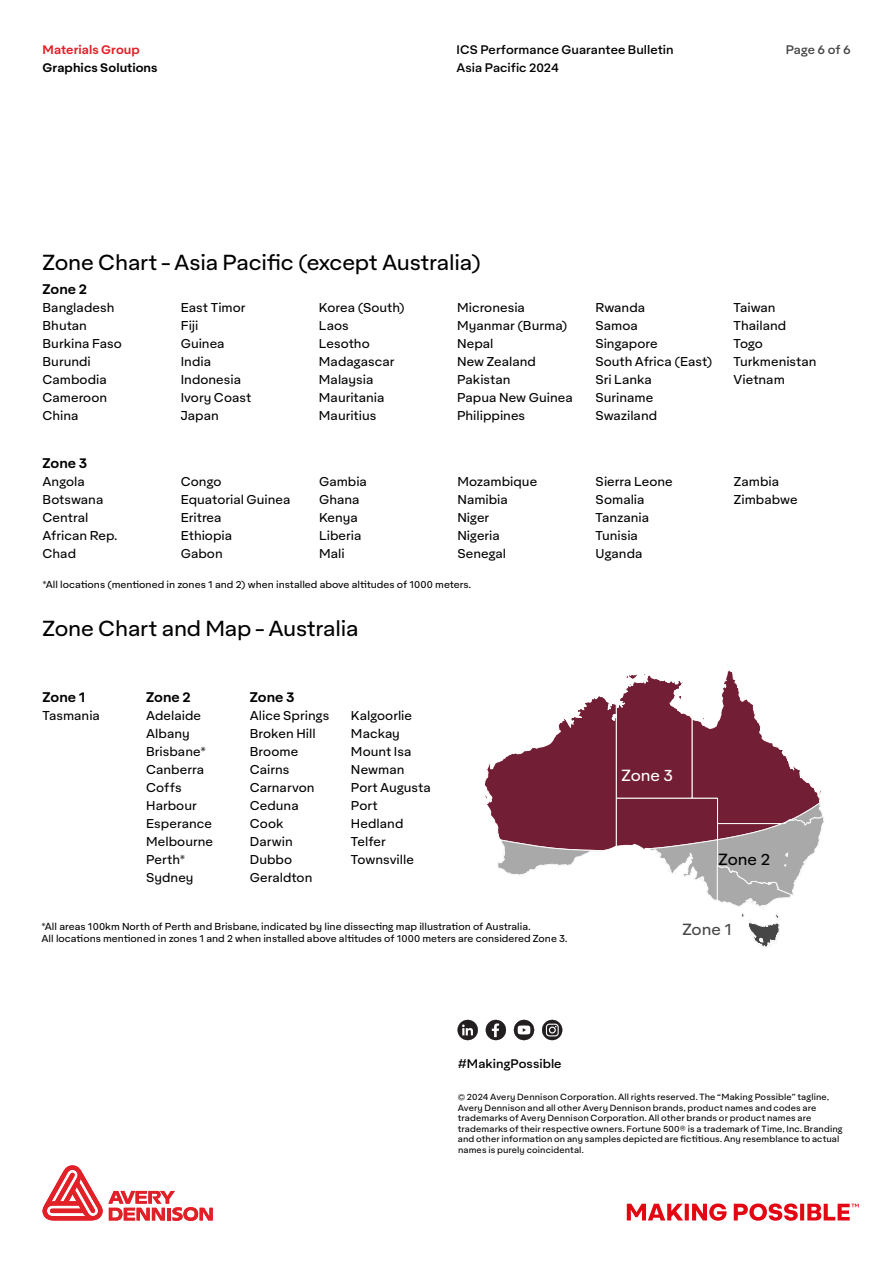
<style>
.page{position:relative;width:893px;height:1263px;background:#fff}
.page>*{position:absolute;margin:0;border:0;box-sizing:border-box;transform-origin:0 0}
.t1{font:21px "Aktifo A";letter-spacing:-.01em;color:#000}
.t2{font:15.6px "Aktifo A";color:#fff}
.t3{font:15.6px "Aktifo A";color:#000}
.t4{font:15.6px "Aktifo A";color:#464646}
.t5{font:600 13.5px "Aktifo A";letter-spacing:.005em;color:#000}
.t6{font:12.3px/18px "Aktifo A";color:#000}
.t7{font:500 12px/18px "Aktifo A";letter-spacing:.005em;color:#000}
.t8{font:600 12px "Aktifo A";letter-spacing:.005em;color:#000}
.t9{font:600 12px "Aktifo A";letter-spacing:.005em;color:#e31f26}
.t10{font:500 12px "Aktifo A";letter-spacing:-.005em;color:#464646}
.t11{font:9.75px/12px "Aktifo A";color:#000}
.t12{font:8.7px/10.5px "Aktifo A";letter-spacing:.015em;color:#000}
</style>
<div class="page">
<svg style="left:484px;top:670px;width:340px;height:277px"></svg>
<svg style="left:43px;top:1165px;width:170px;height:56px"></svg>
<svg style="left:514px;top:1020px;width:20px;height:20px"></svg>
<svg style="left:518px;top:1025px;width:12px;height:9px"></svg>
<svg style="left:486px;top:1020px;width:20px;height:20px"></svg>
<svg style="left:542px;top:1020px;width:20px;height:20px"></svg>
<div style="left:458px;top:1020px;width:20px;height:20px;background:#231f20;border-radius:50%"></div>
<svg style="left:462px;top:1024px;width:11px;height:11px"></svg>
<svg style="left:627px;top:1203px;width:232px;height:18px"></svg>
<p class="t9" style="left:43px;top:42px;width:99px">Materials Group</p>
<p class="t8" style="left:43px;top:60px;width:117px">Graphics Solutions</p>
<p class="t7" style="left:457px;top:40px;width:218px">ICS Performance Guarantee Bulletin<br>Asia Pacific 2024</p>
<p class="t10" style="left:786px;top:42px;width:67px">Page 6 of 6</p>
<h1 class="t1" style="left:43px;top:249px;width:440px">Zone Chart - Asia Pacific (except Australia)</h1>
<p class="t5" style="left:43px;top:280px;width:46px">Zone 2</p>
<p class="t6" style="left:43px;top:298px;width:81px">Bangladesh<br>Bhutan<br>Burkina Faso<br>Burundi<br>Cambodia<br>Cameroon<br>China</p>
<p class="t6" style="left:181px;top:298px;width:72px">East Timor<br>Fiji<br>Guinea<br>India<br>Indonesia<br>Ivory Coast<br>Japan</p>
<p class="t6" style="left:319px;top:298px;width:87px">Korea (South)<br>Laos<br>Lesotho<br>Madagascar<br>Malaysia<br>Mauritania<br>Mauritius</p>
<p class="t6" style="left:457px;top:299px;width:117px">Micronesia<br>Myanmar (Burma)<br>Nepal<br>New Zealand<br>Pakistan<br>Papua New Guinea<br>Philippines</p>
<p class="t6" style="left:595px;top:299px;width:118px">Rwanda<br>Samoa<br>Singapore<br>South Africa (East)<br>Sri Lanka<br>Suriname<br>Swaziland</p>
<p class="t6" style="left:733px;top:299px;width:85px">Taiwan<br>Thailand<br>Togo<br>Turkmenistan<br>Vietnam</p>
<p class="t5" style="left:43px;top:454px;width:46px">Zone 3</p>
<p class="t6" style="left:43px;top:472px;width:76px">Angola<br>Botswana<br>Central<br>African Rep.<br>Chad</p>
<p class="t6" style="left:181px;top:472px;width:111px">Congo<br>Equatorial Guinea<br>Eritrea<br>Ethiopia<br>Gabon</p>
<p class="t6" style="left:319px;top:472px;width:49px">Gambia<br>Ghana<br>Kenya<br>Liberia<br>Mali</p>
<p class="t6" style="left:457px;top:472px;width:81px">Mozambique<br>Namibia<br>Niger<br>Nigeria<br>Senegal</p>
<p class="t6" style="left:596px;top:472px;width:79px">Sierra Leone<br>Somalia<br>Tanzania<br>Tunisia<br>Uganda</p>
<p class="t6" style="left:734px;top:473px;width:65px">Zambia<br>Zimbabwe</p>
<p class="t11" style="left:43px;top:578px;width:430px">*All locations (mentioned in zones 1 and 2) when installed above altitudes of 1000 meters.</p>
<h1 class="t1" style="left:43px;top:615px;width:318px">Zone Chart and Map - Australia</h1>
<p class="t5" style="left:43px;top:688px;width:45px">Zone 1</p>
<p class="t6" style="left:43px;top:706px;width:59px">Tasmania</p>
<p class="t5" style="left:146px;top:688px;width:46px">Zone 2</p>
<p class="t6" style="left:146px;top:706px;width:68px">Adelaide<br>Albany<br>Brisbane*<br>Canberra<br>Coffs<br>Harbour<br>Esperance<br>Melbourne<br>Perth*<br>Sydney</p>
<p class="t5" style="left:250px;top:688px;width:46px">Zone 3</p>
<p class="t6" style="left:250px;top:706px;width:81px">Alice Springs<br>Broken Hill<br>Broome<br>Cairns<br>Carnarvon<br>Ceduna<br>Cook<br>Darwin<br>Dubbo<br>Geraldton</p>
<p class="t6" style="left:351px;top:706px;width:81px">Kalgoorlie<br>Mackay<br>Mount Isa<br>Newman<br>Port Augusta<br>Port<br>Hedland<br>Telfer<br>Townsville</p>
<p class="t11" style="left:42px;top:920px;width:527px">*All areas 100km North of Perth and Brisbane, indicated by line dissecting map illustration of Australia.<br>All locations mentioned in zones 1 and 2 when installed above altitudes of 1000 meters are considered Zone 3.</p>
<p class="t7" style="left:458px;top:1054px;width:105px">#MakingPossible</p>
<p class="t2" style="left:621px;top:766px;width:53px">Zone 3</p>
<p class="t3" style="left:718px;top:850px;width:53px">Zone 2</p>
<p class="t4" style="left:682px;top:919px;width:51px">Zone 1</p>
<p class="t12" style="left:458px;top:1092px;width:386px">© 2024 Avery Dennison Corporation. All rights reserved. The “Making Possible” tagline, Avery Dennison and all other Avery Dennison brands, product names and codes are trademarks of Avery Dennison Corporation. All other brands or product names are trademarks of their respective owners. Fortune 500® is a trademark of Time, Inc. Branding and other information on any samples depicted are fictitious. Any resemblance to actual names is purely coincidental.</p>
</div>
